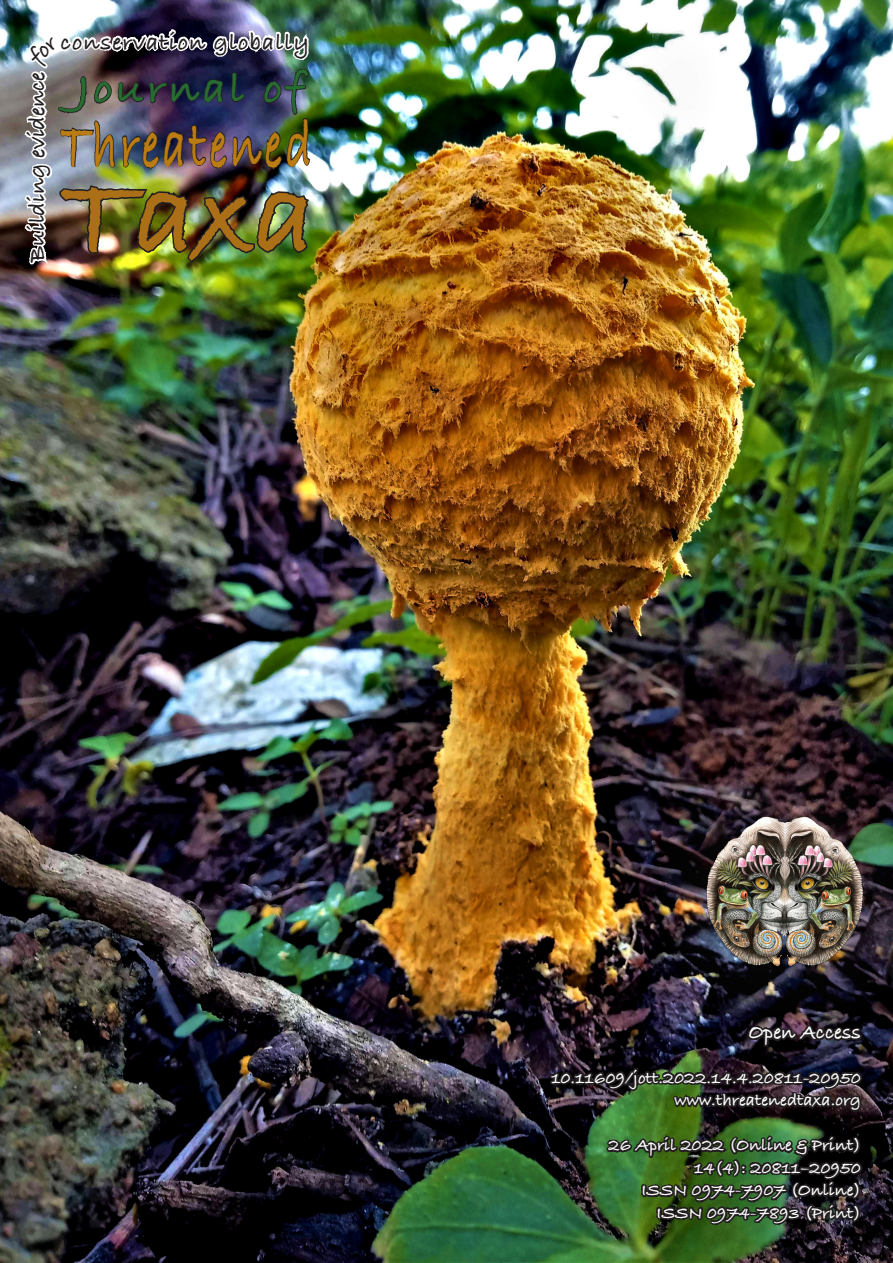
<style>
.page{position:relative;width:893px;height:1263px;background:#fff}
.page>*{position:absolute;margin:0;border:0;box-sizing:border-box;transform-origin:0 0}
.t1{font:700 120px "Bradley Hand ITCTT";color:#ab6f17}
.t2{font:700 69.75px "Bradley Hand ITCTT";letter-spacing:.07em;color:#bb7c13;scale:.67 1}
.t3{font:700 45px "Bradley Hand ITCTT";letter-spacing:.08em;color:#266d31}
.t4{font:700 24.3px "Bradley Hand ITCTT";letter-spacing:.045em;color:#231f20}
.t5{font:700 24px "Bradley Hand ITCTT";letter-spacing:-.005em;color:#231f20}
.t6{font:700 21px "Bradley Hand ITCTT";color:#fff}
.t7{font:700 18px "Bradley Hand ITCTT";color:#fff}
</style>
<div class="page">
<img style="left:0;top:0;width:893px;height:1263px">
<div style="left:622px;top:731px;width:271px;height:320px;background:#fffdf1;opacity:.05"></div>
<img style="left:706px;top:816px;width:157px;height:151px">
<img style="left:545px;top:995px;width:348px;height:249px">
<img style="left:0;top:0;width:350px;height:279px">
<p class="t5" style="left:19px;top:262px;width:192px;rotate:-90deg">Building evidence</p>
<p class="t4" style="left:61px;top:23px;width:250px">conservation globally</p>
<p class="t3" style="left:77px;top:54px;width:229px">Journal of</p>
<p class="t2" style="left:61px;top:92px;width:376px">Threatened</p>
<p class="t1" style="left:61px;top:124px;width:256px">Taxa</p>
<p class="t6" style="left:748px;top:1016px;width:114px">Open Access</p>
<p class="t7" style="left:551px;top:1064px;width:311px">10.11609/jott.2022.14.4.20811-20950</p>
<p class="t7" style="left:675px;top:1086px;width:188px">www.threatenedtaxa.org</p>
<p class="t7" style="left:608px;top:1131px;width:254px">26 April 2022 (Online &amp; Print)</p>
<p class="t7" style="left:694px;top:1154px;width:169px">14(4): 20811–20950</p>
<p class="t7" style="left:641px;top:1176px;width:221px">ISSN 0974-7907 (Online)</p>
<p class="t7" style="left:657px;top:1199px;width:206px">ISSN 0974-7893 (Print)</p>
</div>
